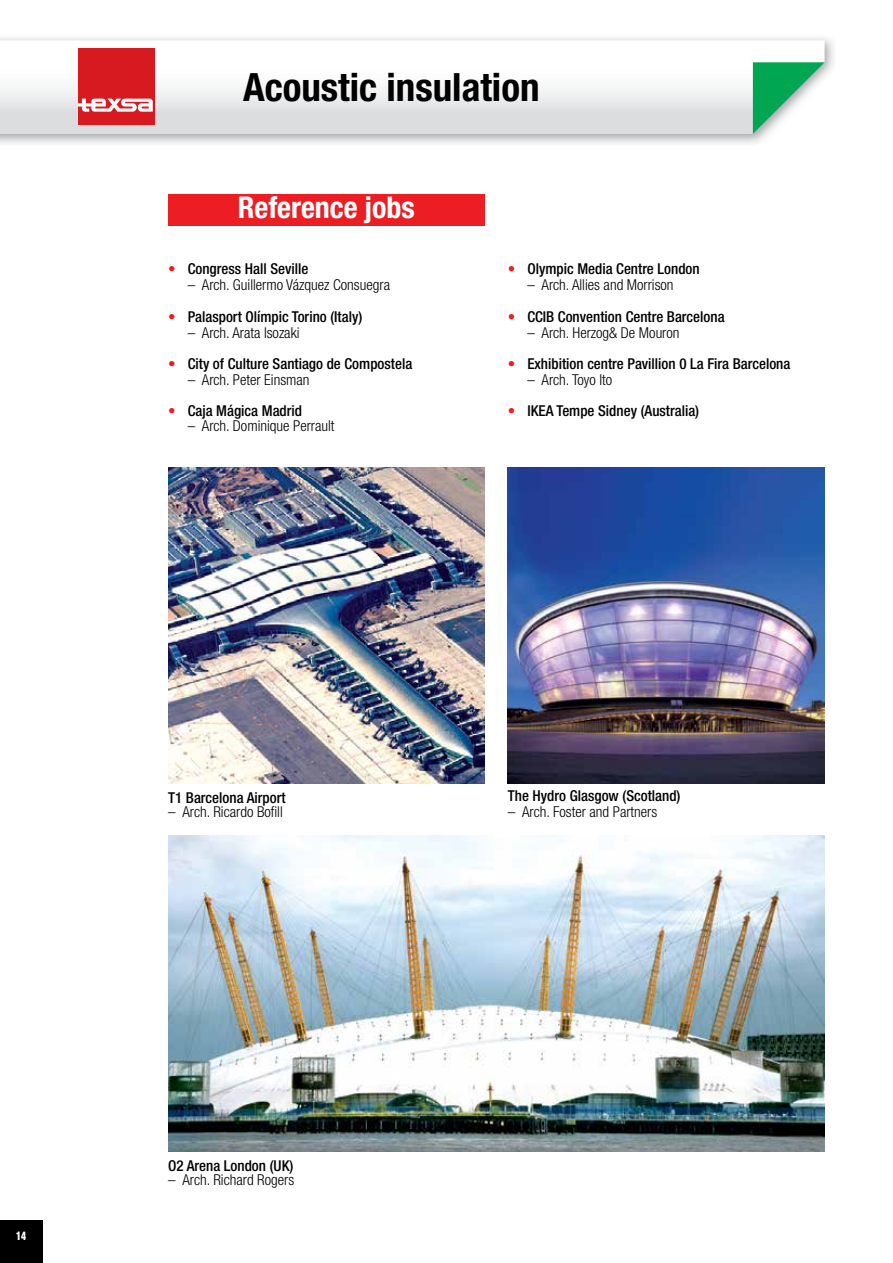
<style>
.page{position:relative;width:893px;height:1263px;background:#fff}
.page>*{position:absolute;margin:0;border:0;box-sizing:border-box;transform-origin:0 0}
.t1{font:700 condensed 39px "Helvetica Neue LT Std";color:#000}
.t2{font:700 condensed 30px "Helvetica Neue LT Std";color:#fff}
.t3{font:500 condensed 15px "Helvetica Neue LT Std";color:#000}
.t4{font:300 condensed 15px "Helvetica Neue LT Std";color:#000}
.t5{font:900 condensed 12px "Helvetica Neue LT Std";color:#fff;scale:.8 1}
.s1{color:#ed1d24}
</style>
<div class="page">
<svg style="left:0;top:40px;width:825px;height:94px"></svg>
<svg style="left:753px;top:62px;width:72px;height:72px"></svg>
<div style="left:168px;top:194px;width:316px;height:32px;background:#ed1d24"></div>
<img style="left:168px;top:835px;width:656px;height:316px">
<img style="left:508px;top:467px;width:316px;height:317px">
<img style="left:168px;top:467px;width:316px;height:317px">
<div style="left:78px;top:48px;width:76px;height:77px;background:#d71920"></div>
<svg style="left:78px;top:99px;width:75px;height:13px"></svg>
<div style="left:0;top:1220px;width:43px;height:43px;background:#000"></div>
<h1 class="t1" style="left:243px;top:63px;width:298px">Acoustic insulation</h1>
<h2 class="t2" style="left:238px;top:189px;width:179px">Reference jobs</h2>
<p class="t3" style="left:168px;top:260px;width:142px"><span class="s1">•</span> Congress Hall Seville</p>
<p class="t4" style="left:188px;top:276px;width:204px">– Arch. Guillermo Vázquez Consuegra</p>
<p class="t3" style="left:168px;top:307px;width:196px"><span class="s1">•</span> Palasport Olímpic Torino (Italy)</p>
<p class="t4" style="left:188px;top:324px;width:113px">– Arch. Arata Isozaki</p>
<p class="t3" style="left:168px;top:355px;width:246px"><span class="s1">•</span> City of Culture Santiago de Compostela</p>
<p class="t4" style="left:188px;top:371px;width:123px">– Arch. Peter Einsman</p>
<p class="t3" style="left:168px;top:401px;width:135px"><span class="s1">•</span> Caja Mágica Madrid</p>
<p class="t4" style="left:188px;top:417px;width:148px">– Arch. Dominique Perrault</p>
<p class="t3" style="left:508px;top:260px;width:193px"><span class="s1">•</span> Olympic Media Centre London</p>
<p class="t4" style="left:527px;top:276px;width:148px">– Arch. Allies and Morrison</p>
<p class="t3" style="left:508px;top:307px;width:218px"><span class="s1">•</span> CCIB Convention Centre Barcelona</p>
<p class="t4" style="left:527px;top:324px;width:154px">– Arch. Herzog&amp; De Mouron</p>
<p class="t3" style="left:508px;top:355px;width:284px"><span class="s1">•</span> Exhibition centre Pavillion 0 La Fira Barcelona</p>
<p class="t4" style="left:527px;top:371px;width:86px">– Arch. Toyo Ito</p>
<p class="t3" style="left:508px;top:402px;width:193px"><span class="s1">•</span> IKEA Tempe Sidney (Australia)</p>
<p class="t5" style="left:16px;top:1228px;width:14px">14</p>
<p class="t3" style="left:168px;top:789px;width:119px">T1 Barcelona Airport</p>
<p class="t4" style="left:168px;top:803px;width:116px">– Arch. Ricardo Bofill</p>
<p class="t3" style="left:168px;top:1156px;width:127px">O2 Arena London (UK)</p>
<p class="t4" style="left:168px;top:1171px;width:128px">– Arch. Richard Rogers</p>
<p class="t3" style="left:508px;top:787px;width:174px">The Hydro Glasgow (Scotland)</p>
<p class="t4" style="left:508px;top:803px;width:151px">– Arch. Foster and Partners</p>
</div>
